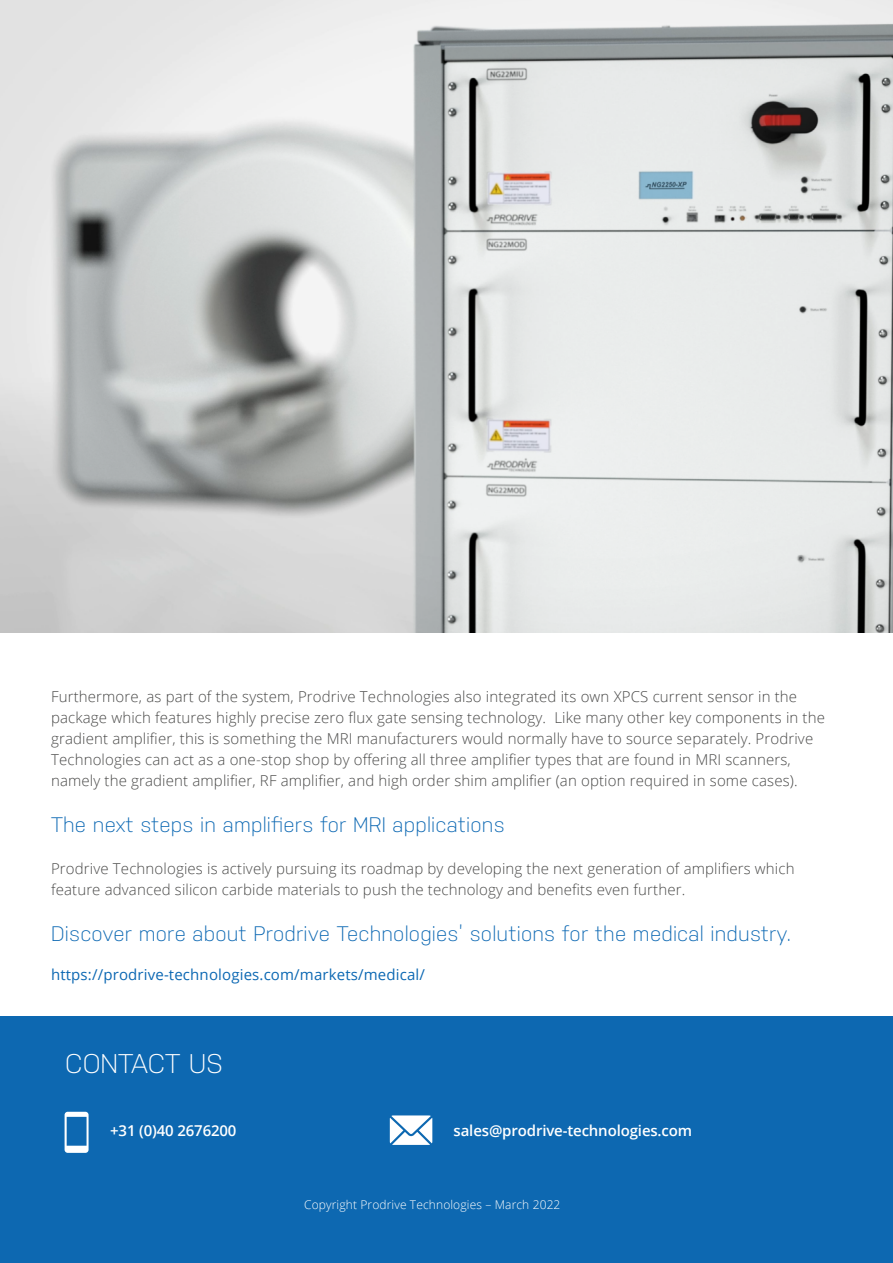
<style>
.page{position:relative;width:893px;height:1263px;background:#fff}
.page>*{position:absolute;margin:0;border:0;box-sizing:border-box;transform-origin:0 0}
.t1{font:300 27px "Nudista";color:#fff}
.t2{font:300 21px "Nudista";letter-spacing:.01em;color:#0c68b3}
.t3{font:300 15px/21px "Open Sans";letter-spacing:.01em;color:#4a4a49}
.t4{font:15px "Open Sans";letter-spacing:.01em;color:#0c68b3}
.t5{font:600 15px "Open Sans";letter-spacing:-.01em;color:#fff}
.t6{font:300 12px "Open Sans";letter-spacing:.01em;color:#fff}
</style>
<div class="page">
<div style="left:0;top:1016px;width:893px;height:247px;background:#0d68b1"></div>
<svg style="left:65px;top:1112px;width:24px;height:41px"></svg>
<svg style="left:390px;top:1115px;width:42px;height:30px"></svg>
<img style="left:1px;top:0;width:892px;height:633px">
<p class="t3" style="left:51px;top:686px;width:775px">Furthermore, as part of the system, Prodrive Technologies also integrated its own XPCS current sensor in the package which features highly precise zero flux gate sensing technology. Like many other key components in the gradient amplifier, this is something the MRI manufacturers would normally have to source separately. Prodrive Technologies can act as a one-stop shop by offering all three amplifier types that are found in MRI scanners, namely the gradient amplifier, RF amplifier, and high order shim amplifier (an option required in some cases).</p>
<h2 class="t2" style="left:51px;top:813px;width:455px">The next steps in amplifiers for MRI applications</h2>
<p class="t3" style="left:51px;top:858px;width:745px">Prodrive Technologies is actively pursuing its roadmap by developing the next generation of amplifiers which feature advanced silicon carbide materials to push the technology and benefits even further.</p>
<h2 class="t2" style="left:51px;top:922px;width:741px">Discover more about Prodrive Technologies’ solutions for the medical industry.</h2>
<p class="t4" style="left:51px;top:965px;width:375px">https://prodrive-technologies.com/markets/medical/</p>
<h1 class="t1" style="left:65px;top:1048px;width:160px">CONTACT US</h1>
<p class="t5" style="left:110px;top:1120px;width:128px">+31 (0)40 2676200</p>
<p class="t5" style="left:454px;top:1120px;width:240px">sales@prodrive-technologies.com</p>
<p class="t6" style="left:304px;top:1197px;width:258px">Copyright Prodrive Technologies – March 2022</p>
</div>
